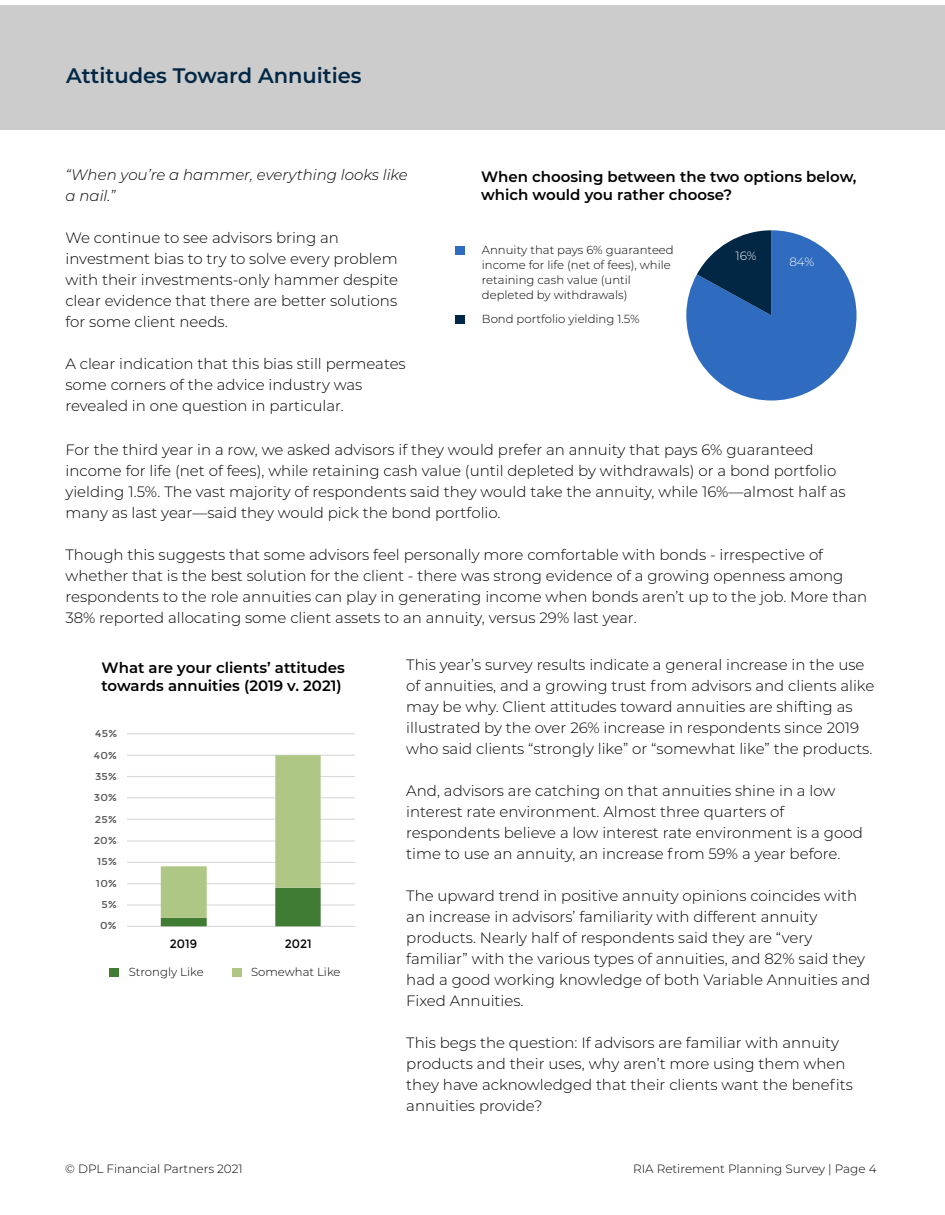
<style>
.page{position:relative;width:945px;height:1215px;background:#fff}
.page>*{position:absolute;margin:0;border:0;box-sizing:border-box;transform-origin:0 0}
.t1{font:600 21px "Montserrat";color:#022745}
.t2{font:300 15px/21px "Montserrat";color:#000}
.t3{font:600 15px/18px "Montserrat";color:#000}
.t4{font:italic 300 15px/21px "Montserrat";color:#000}
.t5{font:300 12px "Montserrat";color:#000}
.t6{font:12px "Montserrat";color:#000}
.t7{font:300 12px "Montserrat";color:#f9f9f9}
.t8{font:300 11.7px/15px "Montserrat";color:#000}
.t9{font:9.9px "Montserrat";letter-spacing:.02em;color:#595959;scale:1.12 1}
</style>
<div class="page">
<div style="left:455px;top:247px;width:10px;height:8px;background:#2f6cbf"></div>
<div style="left:455px;top:315px;width:10px;height:9px;background:#022745"></div>
<div style="left:0;top:5px;width:945px;height:124px;background:#ccc"></div>
<svg style="left:686px;top:230px;width:171px;height:171px"></svg>
<hr style="left:127px;top:926px;width:228px;height:1px;background:#d9d9d9">
<hr style="left:127px;top:904px;width:228px;height:2px;background:#d9d9d9">
<hr style="left:127px;top:883px;width:228px;height:1px;background:#d9d9d9">
<hr style="left:127px;top:862px;width:228px;height:1px;background:#d9d9d9">
<hr style="left:127px;top:840px;width:228px;height:2px;background:#d9d9d9">
<hr style="left:127px;top:819px;width:228px;height:1px;background:#d9d9d9">
<hr style="left:127px;top:797px;width:228px;height:1px;background:#d9d9d9">
<hr style="left:127px;top:776px;width:228px;height:1px;background:#d9d9d9">
<hr style="left:127px;top:755px;width:228px;height:1px;background:#d9d9d9">
<hr style="left:127px;top:733px;width:228px;height:1px;background:#d9d9d9">
<svg style="left:161px;top:755px;width:160px;height:171px"></svg>
<div style="left:110px;top:968px;width:9px;height:9px;background:#417c35"></div>
<div style="left:232px;top:968px;width:9px;height:9px;background:#aec784"></div>
<h1 class="t1" style="left:66px;top:60px;width:297px">Attitudes Toward Annuities</h1>
<p class="t4" style="left:65px;top:163px;width:344px">“When you’re a hammer, everything looks like a nail.”</p>
<p class="t2" style="left:65px;top:226px;width:334px">We continue to see advisors bring an investment bias to try to solve every problem with their investments-only hammer despite clear evidence that there are better solutions for some client needs.</p>
<p class="t2" style="left:65px;top:352px;width:342px">A clear indication that this bias still permeates some corners of the advice industry was revealed in one question in particular.</p>
<p class="t3" style="left:481px;top:167px;width:377px">When choosing between the two options below, which would you rather choose?</p>
<p class="t8" style="left:482px;top:242px;width:193px">Annuity that pays 6% guaranteed income for life (net of fees), while retaining cash value (until depleted by withdrawals)</p>
<p class="t8" style="left:482px;top:311px;width:159px">Bond portfolio yielding 1.5%</p>
<p class="t7" style="left:736px;top:248px;width:23px">16%</p>
<p class="t7" style="left:789px;top:254px;width:26px">84%</p>
<p class="t2" style="left:65px;top:439px;width:782px">For the third year in a row, we asked advisors if they would prefer an annuity that pays 6% guaranteed income for life (net of fees), while retaining cash value (until depleted by withdrawals) or a bond portfolio yielding 1.5%. The vast majority of respondents said they would take the annuity, while 16%—almost half as many as last year—said they would pick the bond portfolio.</p>
<p class="t2" style="left:65px;top:544px;width:803px">Though this suggests that some advisors feel personally more comfortable with bonds - irrespective of whether that is the best solution for the client - there was strong evidence of a growing openness among respondents to the role annuities can play in generating income when bonds aren’t up to the job. More than 38% reported allocating some client assets to an annuity, versus 29% last year.</p>
<p class="t2" style="left:406px;top:654px;width:470px">This year’s survey results indicate a general increase in the use of annuities, and a growing trust from advisors and clients alike may be why. Client attitudes toward annuities are shifting as illustrated by the over 26% increase in respondents since 2019 who said clients “strongly like” or “somewhat like” the products.</p>
<p class="t2" style="left:406px;top:780px;width:458px">And, advisors are catching on that annuities shine in a low interest rate environment. Almost three quarters of respondents believe a low interest rate environment is a good time to use an annuity, an increase from 59% a year before.</p>
<p class="t2" style="left:406px;top:885px;width:466px">The upward trend in positive annuity opinions coincides with an increase in advisors’ familiarity with different annuity products. Nearly half of respondents said they are “very familiar” with the various types of annuities, and 82% said they had a good working knowledge of both Variable Annuities and Fixed Annuities.</p>
<p class="t2" style="left:406px;top:1032px;width:448px">This begs the question: If advisors are familiar with annuity products and their uses, why aren’t more using them when they have acknowledged that their clients want the benefits annuities provide?</p>
<p class="t3" style="left:102px;top:658px;width:245px">What are your clients’ attitudes towards annuities (2019 v. 2021)</p>
<p class="t9" style="left:95px;top:728px;width:21px">45%</p>
<p class="t9" style="left:94px;top:749px;width:22px">40%</p>
<p class="t9" style="left:95px;top:771px;width:21px">35%</p>
<p class="t9" style="left:94px;top:792px;width:22px">30%</p>
<p class="t9" style="left:95px;top:813px;width:21px">25%</p>
<p class="t9" style="left:94px;top:835px;width:22px">20%</p>
<p class="t9" style="left:97px;top:856px;width:19px">15%</p>
<p class="t9" style="left:96px;top:877px;width:20px">10%</p>
<p class="t9" style="left:101px;top:899px;width:15px">5%</p>
<p class="t9" style="left:100px;top:920px;width:16px">0%</p>
<p class="t6" style="left:170px;top:937px;width:29px">2019</p>
<p class="t6" style="left:285px;top:937px;width:28px">2021</p>
<p class="t8" style="left:129px;top:964px;width:76px">Strongly Like</p>
<p class="t8" style="left:251px;top:964px;width:91px">Somewhat Like</p>
<p class="t5" style="left:65px;top:1160px;width:179px">© DPL Financial Partners 2021</p>
<p class="t5" style="left:633px;top:1160px;width:245px">RIA Retirement Planning Survey | Page 4</p>
</div>
